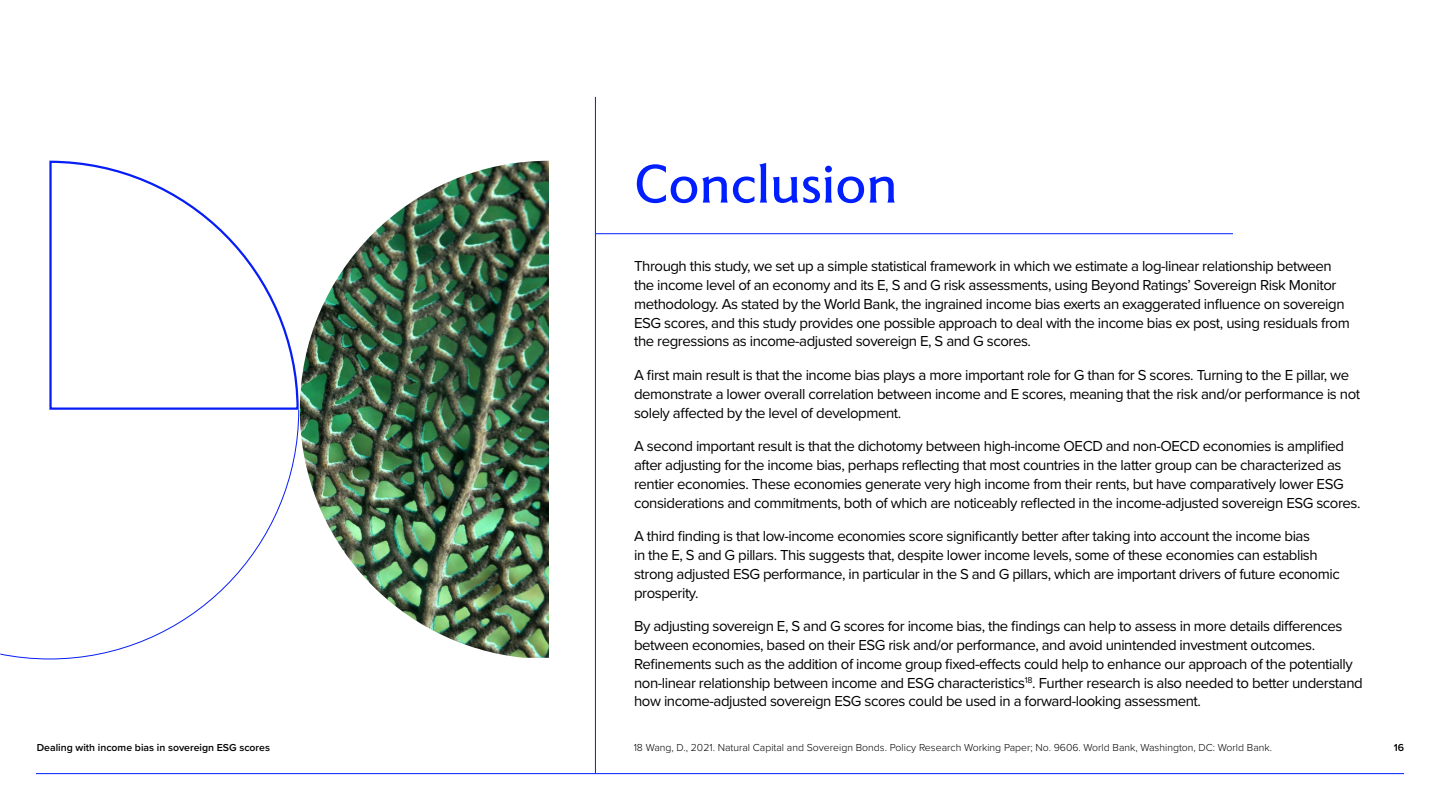
<style>
.page{position:relative;width:1440px;height:810px;background:#fff}
.page>*{position:absolute;margin:0;border:0;box-sizing:border-box;transform-origin:0 0}
.t1{font:55.5px "LSEG Motto";color:#001eff}
.t2{font:15px/18.8px "Proxima Nova";letter-spacing:-.03em;color:#000}
.t3{font:300 10.5px "Proxima Nova";color:#000}
.t4{font:600 10.5px "Proxima Nova";color:#000}
</style>
<div class="page">
<hr style="left:36px;top:773px;width:1368px;height:1px;background:#001eff">
<hr style="left:595px;top:97px;width:1px;height:676px;background:#001eff">
<hr style="left:595px;top:233px;width:638px;height:1px;background:#001eff">
<svg style="left:0;top:411px;width:299px;height:248px"></svg>
<svg style="left:49px;top:160px;width:251px;height:251px"></svg>
<img style="left:300px;top:161px;width:249px;height:497px">
<h1 class="t1" style="left:634px;top:151px;width:265px">Conclusion</h1>
<p class="t2" style="left:634px;top:256px;width:717px">Through this study, we set up a simple statistical framework in which we estimate a log-linear relationship between the income level of an economy and its E, S and G risk assessments, using Beyond Ratings’ Sovereign Risk Monitor methodology. As stated by the World Bank, the ingrained income bias exerts an exaggerated influence on sovereign ESG scores, and this study provides one possible approach to deal with the income bias ex post, using residuals from the regressions as income-adjusted sovereign E, S and G scores.</p>
<p class="t2" style="left:634px;top:365px;width:728px">A first main result is that the income bias plays a more important role for G than for S scores. Turning to the E pillar, we demonstrate a lower overall correlation between income and E scores, meaning that the risk and/or performance is not solely affected by the level of development.</p>
<p class="t2" style="left:634px;top:436px;width:728px">A second important result is that the dichotomy between high-income OECD and non-OECD economies is amplified after adjusting for the income bias, perhaps reflecting that most countries in the latter group can be characterized as rentier economies. These economies generate very high income from their rents, but have comparatively lower ESG considerations and commitments, both of which are noticeably reflected in the income-adjusted sovereign ESG scores.</p>
<p class="t2" style="left:634px;top:526px;width:707px">A third finding is that low-income economies score significantly better after taking into account the income bias<br>in the E, S and G pillars. This suggests that, despite lower income levels, some of these economies can establish strong adjusted ESG performance, in particular in the S and G pillars, which are important drivers of future economic prosperity.</p>
<p class="t2" style="left:634px;top:616px;width:730px">By adjusting sovereign E, S and G scores for income bias, the findings can help to assess in more details differences between economies, based on their ESG risk and/or performance, and avoid unintended investment outcomes.<br>Refinements such as the addition of income group fixed-effects could help to enhance our approach of the potentially non-linear relationship between income and ESG characteristics<sup>18</sup>. Further research is also needed to better understand how income-adjusted sovereign ESG scores could be used in a forward-looking assessment.</p>
<p class="t4" style="left:37px;top:740px;width:235px">Dealing with income bias in sovereign ESG scores</p>
<p class="t3" style="left:634px;top:740px;width:640px">18 Wang, D., 2021. Natural Capital and Sovereign Bonds. Policy Research Working Paper; No. 9606. World Bank, Washington, DC: World Bank.</p>
<p class="t4" style="left:1394px;top:740px;width:12px">16</p>
</div>
